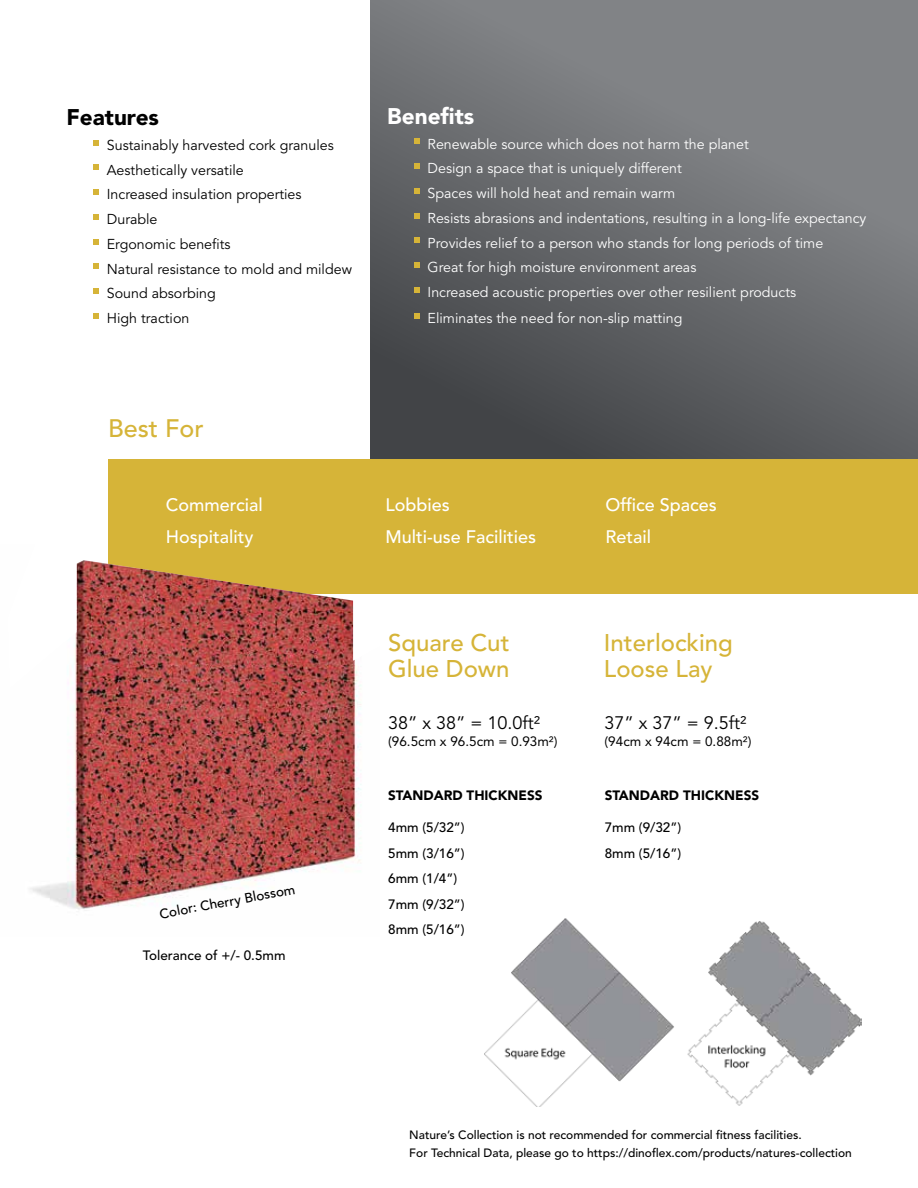
<style>
.page{position:relative;width:918px;height:1188px;background:#fff}
.page>*{position:absolute;margin:0;border:0;box-sizing:border-box;transform-origin:0 0}
.t1{font:500 25.05px "Avenir LT Std";color:#d6b438}
.t2{font:500 24px/25.5px "Avenir LT Std";color:#d6b438}
.t3{font:900 22.5px "Avenir LT Std";color:#000}
.t4{font:900 22.5px "Avenir LT Std";color:#fff}
.t5{font:500 18px/31.7px "Avenir LT Std";color:#fff}
.t6{font:18px "Avenir LT Std";color:#000}
.t7{font:14.25px/24.8px "Avenir LT Std";color:#fff}
.t8{font:14.25px/24.8px "Avenir LT Std";color:#000}
.t9{font:500 13.5px/25.5px "Avenir LT Std";color:#000}
.t10{font:13.5px "Avenir LT Std";color:#000}
.t11{font:900 13.5px "Avenir LT Std";color:#000}
.t12{font:500 12px/18px "Avenir LT Std";color:#000}
</style>
<div class="page">
<svg style="left:370px;top:0;width:548px;height:460px;background:#696b6d"></svg>
<svg style="left:94px;top:140px;width:5px;height:5px"></svg>
<svg style="left:94px;top:165px;width:5px;height:5px"></svg>
<svg style="left:94px;top:189px;width:5px;height:6px"></svg>
<svg style="left:94px;top:214px;width:5px;height:6px"></svg>
<svg style="left:94px;top:239px;width:5px;height:5px"></svg>
<svg style="left:94px;top:264px;width:5px;height:5px"></svg>
<svg style="left:94px;top:288px;width:5px;height:6px"></svg>
<svg style="left:94px;top:313px;width:5px;height:6px"></svg>
<svg style="left:414px;top:139px;width:6px;height:5px"></svg>
<svg style="left:414px;top:163px;width:6px;height:6px"></svg>
<svg style="left:414px;top:188px;width:6px;height:6px"></svg>
<svg style="left:414px;top:213px;width:6px;height:5px"></svg>
<svg style="left:414px;top:238px;width:6px;height:5px"></svg>
<svg style="left:414px;top:262px;width:6px;height:6px"></svg>
<svg style="left:414px;top:287px;width:6px;height:6px"></svg>
<svg style="left:414px;top:313px;width:6px;height:6px"></svg>
<div style="left:108px;top:460px;width:810px;height:134px;background:#d6b438"></div>
<img style="left:30px;top:560px;width:331px;height:350px">
<img style="left:485px;top:919px;width:377px;height:187px">
<h3 class="t3" style="left:67px;top:104px;width:94px">Features</h3>
<p class="t8" style="left:107px;top:133px;width:247px">Sustainably harvested cork granules<br>Aesthetically versatile<br>Increased insulation properties<br>Durable<br>Ergonomic benefits<br>Natural resistance to mold and mildew<br>Sound absorbing<br>High traction</p>
<h1 class="t1" style="left:108px;top:414px;width:97px">Best For</h1>
<h3 class="t4" style="left:387px;top:102px;width:89px">Benefits</h3>
<p class="t7" style="left:428px;top:132px;width:440px">Renewable source which does not harm the planet<br>Design a space that is uniquely different<br>Spaces will hold heat and remain warm<br>Resists abrasions and indentations, resulting in a long-life expectancy Provides relief to a person who stands for long periods of time<br>Great for high moisture environment areas<br>Increased acoustic properties over other resilient products</p>
<p class="t7" style="left:428px;top:307px;width:256px">Eliminates the need for non-slip matting</p>
<p class="t5" style="left:166px;top:489px;width:99px">Commercial<br>Hospitality</p>
<p class="t5" style="left:386px;top:489px;width:152px">Lobbies<br>Multi-use Facilities</p>
<p class="t5" style="left:605px;top:489px;width:113px">Office Spaces<br>Retail</p>
<h2 class="t2" style="left:388px;top:631px;width:123px">Square Cut<br>Glue Down</h2>
<h2 class="t2" style="left:604px;top:631px;width:130px">Interlocking<br>Loose Lay</h2>
<p class="t9" style="left:158px;top:901px;width:139px;rotate:-10deg">Color: Cherry Blossom</p>
<p class="t9" style="left:143px;top:943px;width:144px">Tolerance of +/- 0.5mm</p>
<p class="t6" style="left:388px;top:713px;width:154px">38” x 38” = 10.0ft²</p>
<p class="t10" style="left:388px;top:733px;width:171px">(96.5cm x 96.5cm = 0.93m²)</p>
<p class="t11" style="left:388px;top:787px;width:156px">STANDARD THICKNESS</p>
<p class="t9" style="left:388px;top:815px;width:78px">4mm (5/32”)<br>5mm (3/16”)<br>6mm (1/4”)<br>7mm (9/32”)<br>8mm (5/16”)</p>
<p class="t6" style="left:605px;top:713px;width:144px">37” x 37” = 9.5ft²</p>
<p class="t10" style="left:605px;top:733px;width:148px">(94cm x 94cm = 0.88m²)</p>
<p class="t11" style="left:605px;top:787px;width:156px">STANDARD THICKNESS</p>
<p class="t9" style="left:605px;top:815px;width:78px">7mm (9/32”)<br>8mm (5/16”)</p>
<p class="t12" style="left:409px;top:1126px;width:444px">Nature’s Collection is not recommended for commercial fitness facilities.<br>For Technical Data, please go to https://dinoflex.com/products/natures-collection</p>
</div>
